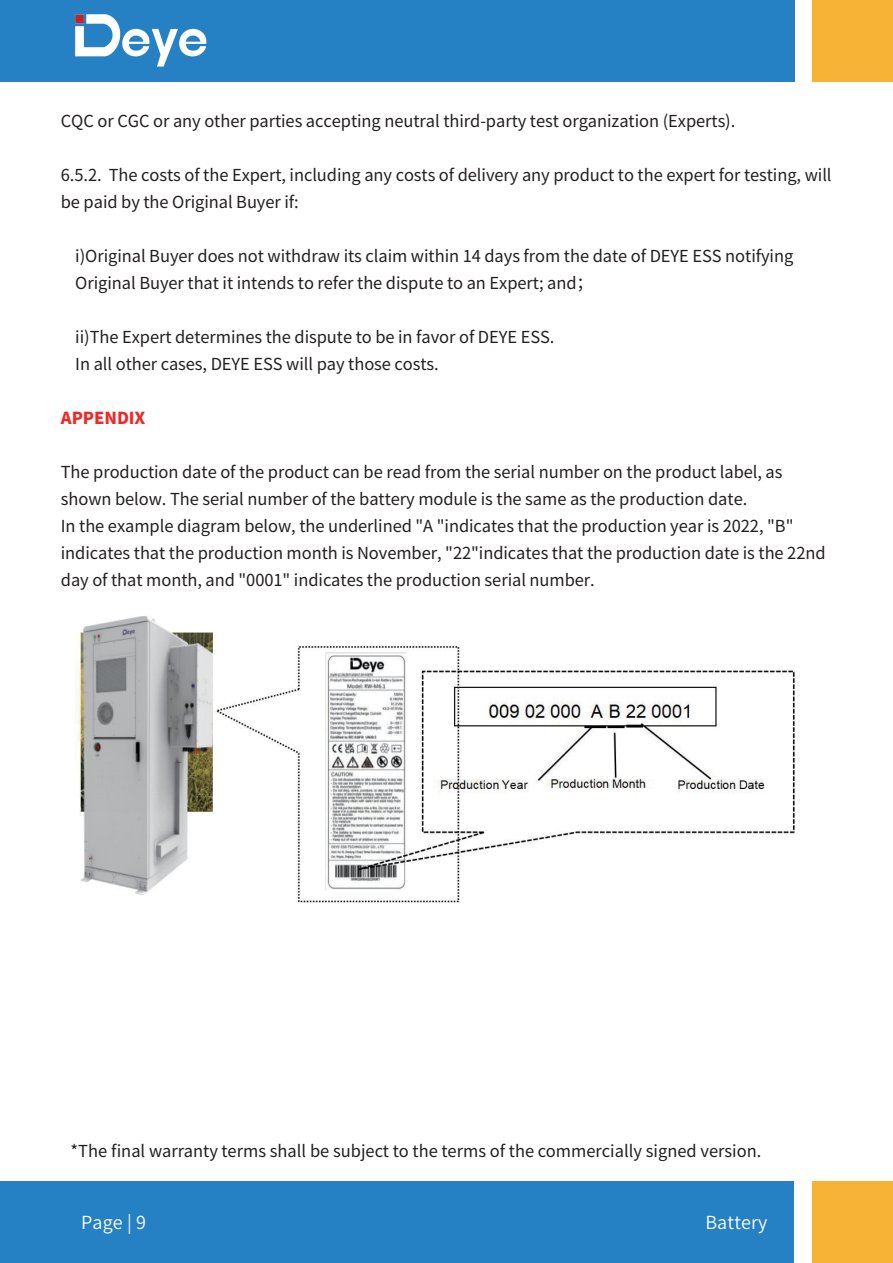
<style>
.page{position:relative;width:893px;height:1263px;background:#fff}
.page>*{position:absolute;margin:0;border:0;box-sizing:border-box;transform-origin:0 0}
.t1{font:18px "Source Han Sans CN";letter-spacing:.01em;color:#fff}
.t2{font:16.5px/27px "Source Han Sans CN";letter-spacing:-.005em;color:#231f20}
.t3{font:800 16.5px "Source Han Sans CN";letter-spacing:-.005em;color:#ee2928}
</style>
<div class="page">
<div style="left:0;top:1182px;width:794px;height:81px;background:#2580c4"></div>
<div style="left:812px;top:1182px;width:81px;height:81px;background:#f6b335"></div>
<div style="left:0;top:0;width:794px;height:81px;background:#2580c4"></div>
<div style="left:813px;top:0;width:80px;height:81px;background:#f6b335"></div>
<img style="left:75px;top:616px;width:720px;height:287px">
<p class="t2" style="left:61px;top:108px;width:676px">CQC or CGC or any other parties accepting neutral third-party test organization (Experts).</p>
<p class="t2" style="left:61px;top:162px;width:772px">6.5.2. The costs of the Expert, including any costs of delivery any product to the expert for testing, will be paid by the Original Buyer if:</p>
<p class="t2" style="left:75px;top:243px;width:719px">i)Original Buyer does not withdraw its claim within 14 days from the date of DEYE ESS notifying<br>Original Buyer that it intends to refer the dispute to an Expert; and；</p>
<p class="t2" style="left:75px;top:324px;width:481px">ii)The Expert determines the dispute to be in favor of DEYE ESS.<br>In all other cases, DEYE ESS will pay those costs.</p>
<p class="t3" style="left:61px;top:409px;width:86px">APPENDIX</p>
<p class="t2" style="left:61px;top:459px;width:766px">The production date of the product can be read from the serial number on the product label, as shown below. The serial number of the battery module is the same as the production date.<br>In the example diagram below, the underlined "A "indicates that the production year is 2022, "B" indicates that the production month is November, "22"indicates that the production date is the 22nd day of that month, and "0001" indicates the production serial number.</p>
<p class="t2" style="left:71px;top:1138px;width:692px">*The final warranty terms shall be subject to the terms of the commercially signed version.</p>
<p class="t1" style="left:81px;top:1212px;width:67px">Page | 9</p>
<p class="t1" style="left:136px;top:1212px;width:11px">1</p>
<p class="t1" style="left:705px;top:1212px;width:64px">Battery</p>
</div>
